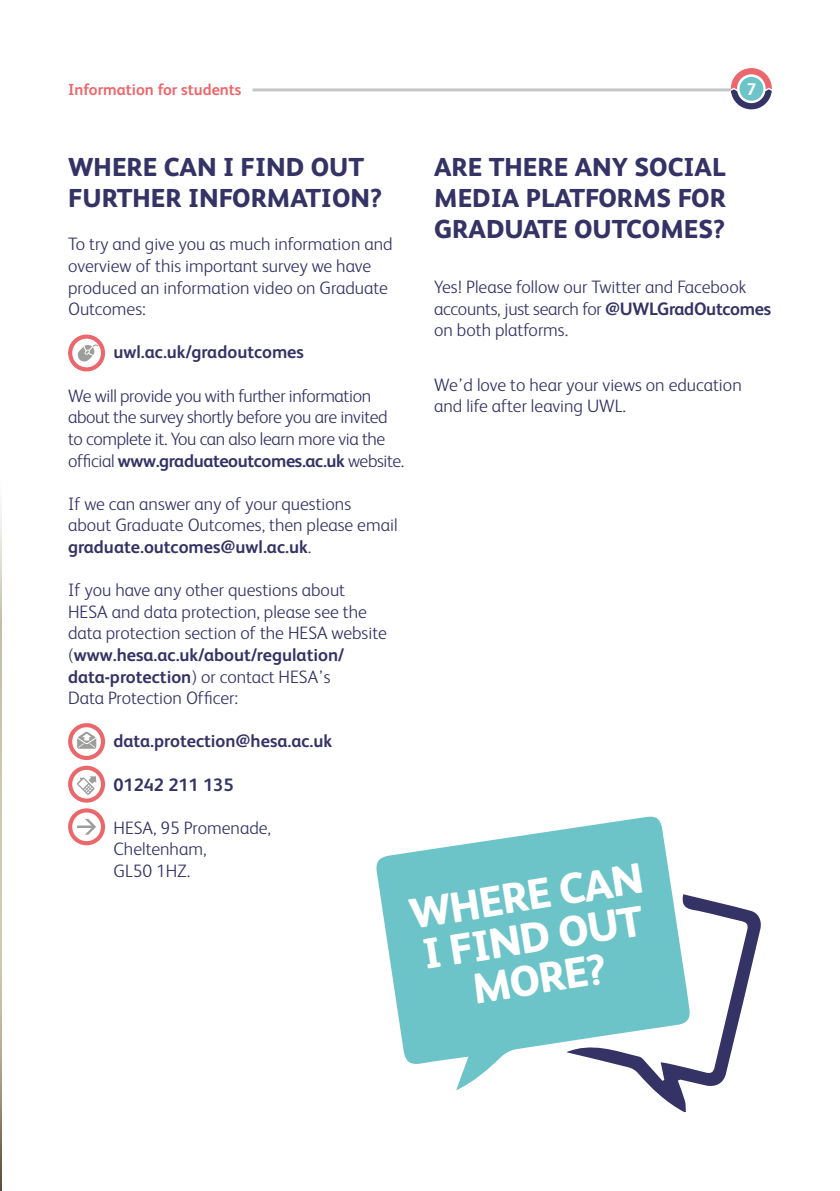
<style>
.page{position:relative;width:840px;height:1191px;background:#fff}
.page>*{position:absolute;margin:0;border:0;box-sizing:border-box;transform-origin:0 0}
.t1{font:800 42.8px/41.8px "FS Albert";color:#fff;text-align:center}
.t2{font:800 26px/31.2px "FS Albert";color:#353265}
.t3{font:300 18px/21.6px "FS Albert";color:#353265}
.t4{font:300 18px/21.6px "FS Albert";letter-spacing:-.02em;color:#353265}
.t5{font:700 18px "FS Albert";color:#353265}
.t6{font:700 17px "FS Albert";color:#fff}
.t7{font:700 16px "FS Albert";color:#ec676b}
.s1{font-weight:700}
</style>
<div class="page">
<img style="left:0;top:502px;width:1px;height:689px">
<hr style="left:252px;top:88px;width:478px;height:3px;background:#c6c6c6">
<svg style="left:730px;top:68px;width:41px;height:41px"></svg>
<svg style="left:654px;top:896px;width:107px;height:216px"></svg>
<svg style="left:376px;top:816px;width:314px;height:274px;fill:#6cc4c8"></svg>
<svg style="left:70px;top:725px;width:33px;height:33px"></svg>
<svg style="left:77px;top:731px;width:19px;height:17px"></svg>
<div style="left:68px;top:723px;width:37px;height:37px;border:4px solid #ec676b;border-radius:50%"></div>
<svg style="left:70px;top:336px;width:33px;height:33px"></svg>
<svg style="left:78px;top:344px;width:20px;height:17px"></svg>
<div style="left:68px;top:334px;width:37px;height:37px;border:4px solid #ec676b;border-radius:50%"></div>
<svg style="left:70px;top:768px;width:33px;height:32px"></svg>
<svg style="left:77px;top:776px;width:19px;height:19px"></svg>
<div style="left:68px;top:765px;width:37px;height:37px;border:4px solid #ec676b;border-radius:50%"></div>
<svg style="left:70px;top:810px;width:33px;height:33px"></svg>
<svg style="left:77px;top:819px;width:19px;height:15px"></svg>
<div style="left:68px;top:808px;width:37px;height:37px;border:4px solid #ec676b;border-radius:50%"></div>
<p class="t7" style="left:68px;top:78px;width:175px">Information for students</p>
<p class="t6" style="left:746px;top:78px;width:11px">7</p>
<h2 class="t2" style="left:68px;top:150px;width:315px">WHERE CAN I FIND OUT<br>FURTHER INFORMATION?</h2>
<p class="t3" style="left:68px;top:233px;width:326px">To try and give you as much information and overview of this important survey we have produced an information video on Graduate Outcomes:</p>
<p class="t5" style="left:113px;top:340px;width:192px">uwl.ac.uk/gradoutcomes</p>
<p class="t4" style="left:68px;top:384px;width:337px">We will provide you with further information about the survey shortly before you are invited to complete it. You can also learn more via the official <span class="s1">www.graduateoutcomes.ac.uk</span> website.</p>
<p class="t3" style="left:68px;top:492px;width:331px">If we can answer any of your questions about Graduate Outcomes, then please email <span class="s1">graduate.outcomes@uwl.ac.uk</span>.</p>
<p class="t3" style="left:68px;top:578px;width:320px">If you have any other questions about HESA and data protection, please see the data protection section of the HESA website (<span class="s1">www.hesa.ac.uk/about/regulation/ data-protection</span>) or contact HESA’s<br>Data Protection Officer:</p>
<p class="t5" style="left:113px;top:729px;width:220px">data.protection@hesa.ac.uk</p>
<p class="t5" style="left:113px;top:772px;width:121px">01242 211 135</p>
<p class="t3" style="left:113px;top:816px;width:159px">HESA, 95 Promenade,<br>Cheltenham,<br>GL50 1HZ.</p>
<h2 class="t2" style="left:434px;top:150px;width:293px;text-align:justify">ARE THERE ANY SOCIAL MEDIA PLATFORMS FOR GRADUATE OUTCOMES?</h2>
<p class="t3" style="left:434px;top:275px;width:338px">Yes! Please follow our Twitter and Facebook accounts, just search for <span class="s1">@UWLGradOutcomes </span>on both platforms.</p>
<p class="t3" style="left:434px;top:373px;width:309px">We’d love to hear your views on education and life after leaving UWL.</p>
<h1 class="t1" style="left:406px;top:892px;width:238px;rotate:-9deg">WHERE CAN<br>I FIND OUT<br>MORE?</h1>
</div>
